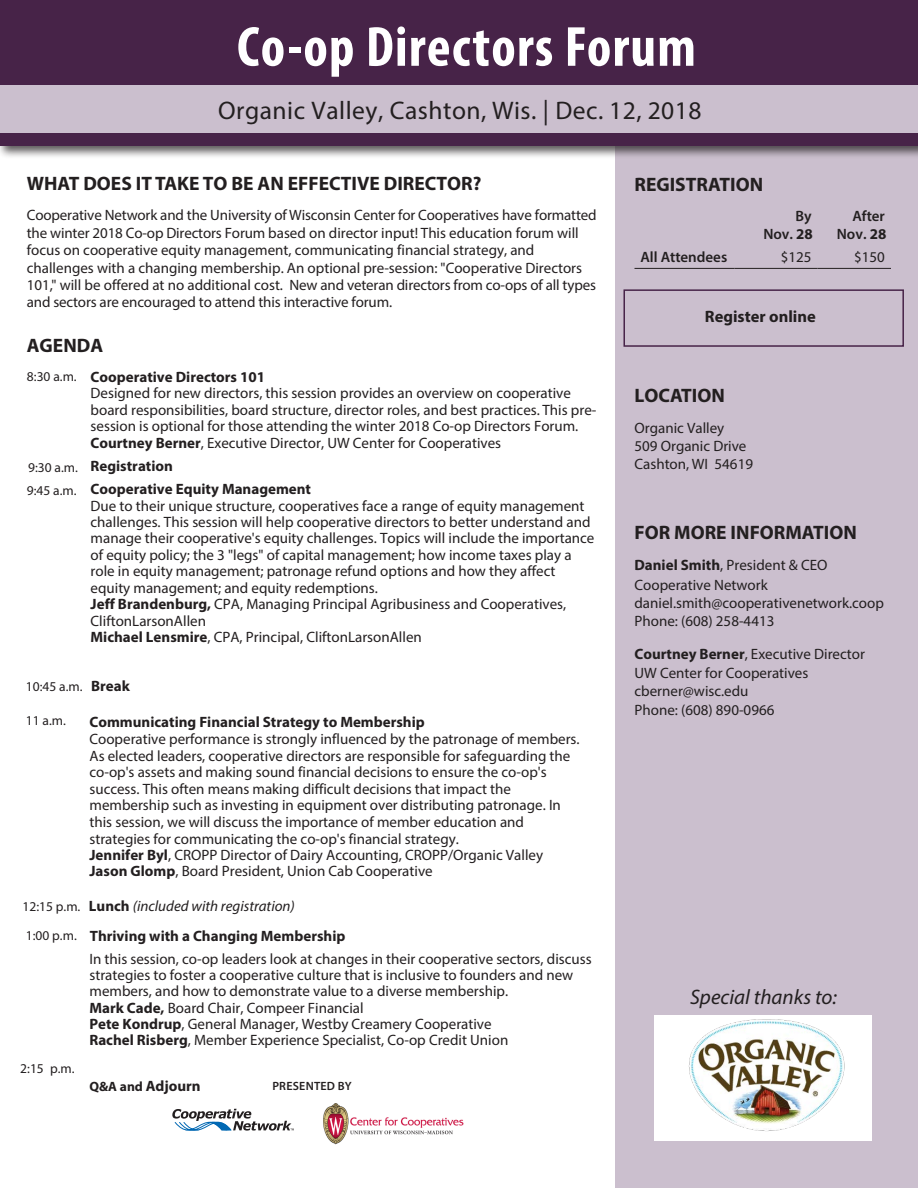
<style>
.page{position:relative;width:918px;height:1188px;background:#fff}
.page>*{position:absolute;margin:0;border:0;box-sizing:border-box;transform-origin:0 0}
.t1{font:700 condensed 57px "Myriad Pro";letter-spacing:.02em;color:#fff}
.t2{font:25.5px "Myriad Pro";letter-spacing:.02em;color:#231f20}
.t3{font:italic 21px "Myriad Pro";color:#231f20}
.t4{font:700 19.5px "Myriad Pro";color:#231f20}
.t5{font:700 16.5px "Myriad Pro";color:#231f20}
.t6{font:15px/16.5px "Myriad Pro";color:#231f20}
.t7{font:700 15px/23.1px "Myriad Pro";color:#231f20}
.t8{font:italic 15px "Myriad Pro";color:#231f20}
.t9{font:600 15px/18px "Myriad Pro";color:#231f20;text-align:right}
.t10{font:13.5px "Myriad Pro";color:#231f20}
.t11{font:600 12px "Myriad Pro";letter-spacing:.02em;color:#231f20}
.s1{font-size:13.5px}
.s2{font-weight:700}
.s3{font-weight:700;font-size:15px}
.s4{font-style:normal;font-size:13.5px}
.s5{font-weight:700;font-style:normal}
</style>
<div class="page">
<div style="left:615px;top:106px;width:303px;height:1082px;background:#cbbfce"></div>
<div style="left:0;top:0;width:918px;height:159px;background:#231f20;opacity:.75"></div>
<div style="left:0;top:0;width:918px;height:146px;background:#472348"></div>
<hr style="left:634px;top:268px;width:100px;height:1px;background:#231f20">
<hr style="left:734px;top:268px;width:84px;height:1px;background:#231f20">
<hr style="left:818px;top:268px;width:73px;height:1px;background:#231f20">
<div style="left:0;top:86px;width:918px;height:47px;background:#cbbfce"></div>
<svg style="left:172px;top:1109px;width:122px;height:22px"></svg>
<img style="left:323px;top:1104px;width:141px;height:41px">
<div style="left:623px;top:289px;width:281px;height:58px;border:2px solid #472348"></div>
<div style="left:654px;top:1015px;width:218px;height:125px;background:#fff"></div>
<img style="left:688px;top:1019px;width:157px;height:112px">
<p class="t1" style="left:237px;top:11px;width:461px">Co-op Directors Forum</p>
<p class="t2" style="left:218px;top:95px;width:485px">Organic Valley, Cashton, Wis. | Dec. 12, 2018</p>
<p class="t4" style="left:27px;top:171px;width:456px">WHAT DOES IT TAKE TO BE AN EFFECTIVE DIRECTOR?</p>
<p class="t6" style="left:27px;top:206px;width:571px;line-height:17.4px">Cooperative Network and the University of Wisconsin Center for Cooperatives have formatted the winter 2018 Co-op Directors Forum based on director input! This education forum will focus on cooperative equity management, communicating financial strategy, and challenges with a changing membership. An optional pre-session: "Cooperative Directors 101," will be offered at no additional cost. New and veteran directors from co-ops of all types and sectors are encouraged to attend this interactive forum.</p>
<p class="t4" style="left:27px;top:332px;width:78px">AGENDA</p>
<p class="t6" style="left:91px;top:368px;width:507px;text-indent:-64px"><span class="s1">8:30 a.m.</span> <span class="s2">Cooperative Directors 101<br></span>Designed for new directors, this session provides an overview on cooperative board responsibilities, board structure, director roles, and best practices. This pre&shy;session is optional for those attending the winter 2018 Co-op Directors Forum.<br><span class="s2">Courtney Berner</span>, Executive Director, UW Center for Cooperatives</p>
<p class="t7" style="left:91px;top:454px;width:222px">Registration<br>Cooperative Equity Management</p>
<p class="t6" style="left:91px;top:497px;width:505px">Due to their unique structure, cooperatives face a range of equity management challenges. This session will help cooperative directors to better understand and manage their cooperative's equity challenges. Topics will include the importance of equity policy; the 3 "legs" of capital management; how income taxes play a role in equity management; patronage refund options and how they affect equity management; and equity redemptions.<br><span class="s2">Jeff Brandenburg,</span> CPA, Managing Principal Agribusiness and Cooperatives, CliftonLarsonAllen<br><span class="s2">Michael Lensmire</span>, CPA, Principal, CliftonLarsonAllen</p>
<p class="t10" style="left:26px;top:679px;width:106px">10:45 a.m. <span class="s3">Break</span></p>
<p class="t10" style="left:26px;top:712px;width:42px">11 a.m.</p>
<p class="t6" style="left:89px;top:714px;width:492px"><span class="s2">Communicating Financial Strategy to Membership<br></span>Cooperative performance is strongly influenced by the patronage of members.<br>As elected leaders, cooperative directors are responsible for safeguarding the co-op's assets and making sound financial decisions to ensure the co-op's success. This often means making difficult decisions that impact the membership such as investing in equipment over distributing patronage. In this session, we will discuss the importance of member education and strategies for communicating the co-op's financial strategy.<br><span class="s2">Jennifer Byl</span>, CROPP Director of Dairy Accounting, CROPP/Organic Valley <span class="s2">Jason Glomp</span>, Board President, Union Cab Cooperative</p>
<p class="t8" style="left:23px;top:897px;width:274px"><span class="s4">12:15 p.m.</span> <span class="s5">Lunch</span> (included with registration)</p>
<p class="t6" style="left:89px;top:925px;width:504px;line-height:22.5px;text-indent:-64px"><span class="s1">1:00 p.m.</span> <span class="s2">Thriving with a Changing Membership<br></span>In this session, co-op leaders look at changes in their cooperative sectors, discuss</p>
<p class="t6" style="left:89px;top:966px;width:485px">strategies to foster a cooperative culture that is inclusive to founders and new members, and how to demonstrate value to a diverse membership.<br><span class="s2">Mark Cade,</span> Board Chair, Compeer Financial<br><span class="s2">Pete Kondrup</span>, General Manager, Westby Creamery Cooperative<br><span class="s2">Rachel Risberg</span>, Member Experience Specialist, Co-op Credit Union</p>
<p class="t7" style="left:89px;top:1074px;width:113px"><span class="s1">Q&amp;A and</span> Adjourn</p>
<p class="t11" style="left:272px;top:1078px;width:81px">PRESENTED BY</p>
<p class="t4" style="left:634px;top:172px;width:130px">REGISTRATION</p>
<p class="t9" style="left:795px;top:207px;width:18px">By</p>
<p class="t9" style="left:763px;top:225px;width:51px">Nov. <span class="s2">28</span></p>
<p class="t9" style="left:837px;top:207px;width:51px">After<br>Nov. <span class="s2">28</span></p>
<p class="t9" style="left:641px;top:248px;width:88px">All Attendees</p>
<p class="t6" style="left:781px;top:249px;width:32px">$125</p>
<p class="t6" style="left:854px;top:249px;width:32px">$150</p>
<p class="t5" style="left:705px;top:306px;width:112px">Register online</p>
<p class="t4" style="left:634px;top:382px;width:92px">LOCATION</p>
<p class="t6" style="left:634px;top:419px;width:120px;line-height:18px">Organic Valley<br>509 Organic Drive<br>Cashton, WI 54619</p>
<p class="t4" style="left:634px;top:519px;width:224px">FOR MORE INFORMATION</p>
<p class="t6" style="left:634px;top:556px;width:251px;line-height:18.8px"><span class="s2">Daniel Smith</span>, President &amp; CEO<br>Cooperative Network daniel.smith@cooperativenetwork.coop<br>Phone: (608) 258-4413</p>
<p class="t6" style="left:634px;top:644px;width:232px;line-height:18.8px"><span class="s2">Courtney Berner</span>, Executive Director<br>UW Center for Cooperatives cberner@wisc.edu<br>Phone: (608) 890-0966</p>
<p class="t3" style="left:690px;top:983px;width:148px">Special thanks to:</p>
</div>
